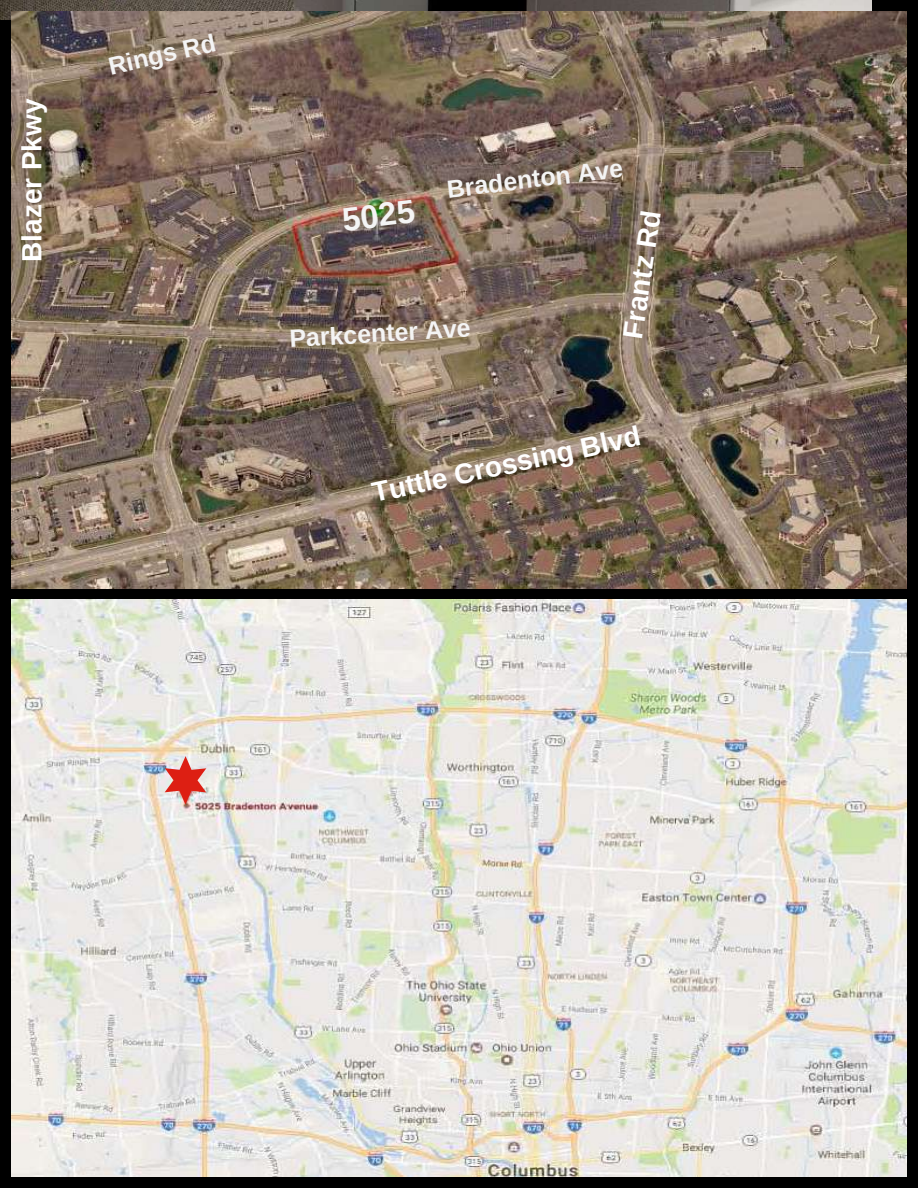
<style>
.page{position:relative;width:918px;height:1188px;background:#000}
.page>*{position:absolute;margin:0;border:0;box-sizing:border-box;transform-origin:0 0}
.t1{font:700 32.7px "Arimo";color:#f4f4f4}
.t2{font:700 28.05px "Arimo";color:#fff}
.t3{font:700 24.9px "Arimo";color:#f4f4f4}
</style>
<div class="page">
<img style="left:0;top:0;width:872px;height:20px">
<img style="left:11px;top:11px;width:896px;height:577px">
<img style="left:11px;top:600px;width:896px;height:577px">
<svg style="left:165px;top:757px;width:41px;height:47px;background:#e18a85"></svg>
<p class="t2" style="left:16px;top:262px;width:165px;rotate:-90deg">Blazer Pkwy</p>
<p class="t3" style="left:106px;top:53px;width:111px;rotate:-13deg">Rings Rd</p>
<p class="t3" style="left:445px;top:175px;width:179px;rotate:-7deg">Bradenton Ave</p>
<p class="t2" style="left:617px;top:336px;width:131px;rotate:-82deg">Frantz Rd</p>
<p class="t1" style="left:340px;top:201px;width:74px;rotate:-7deg">5025</p>
<p class="t3" style="left:289px;top:324px;width:183px;rotate:-3deg">Parkcenter Ave</p>
<p class="t2" style="left:369px;top:477px;width:275px;rotate:-12deg">Tuttle Crossing Blvd</p>
</div>
